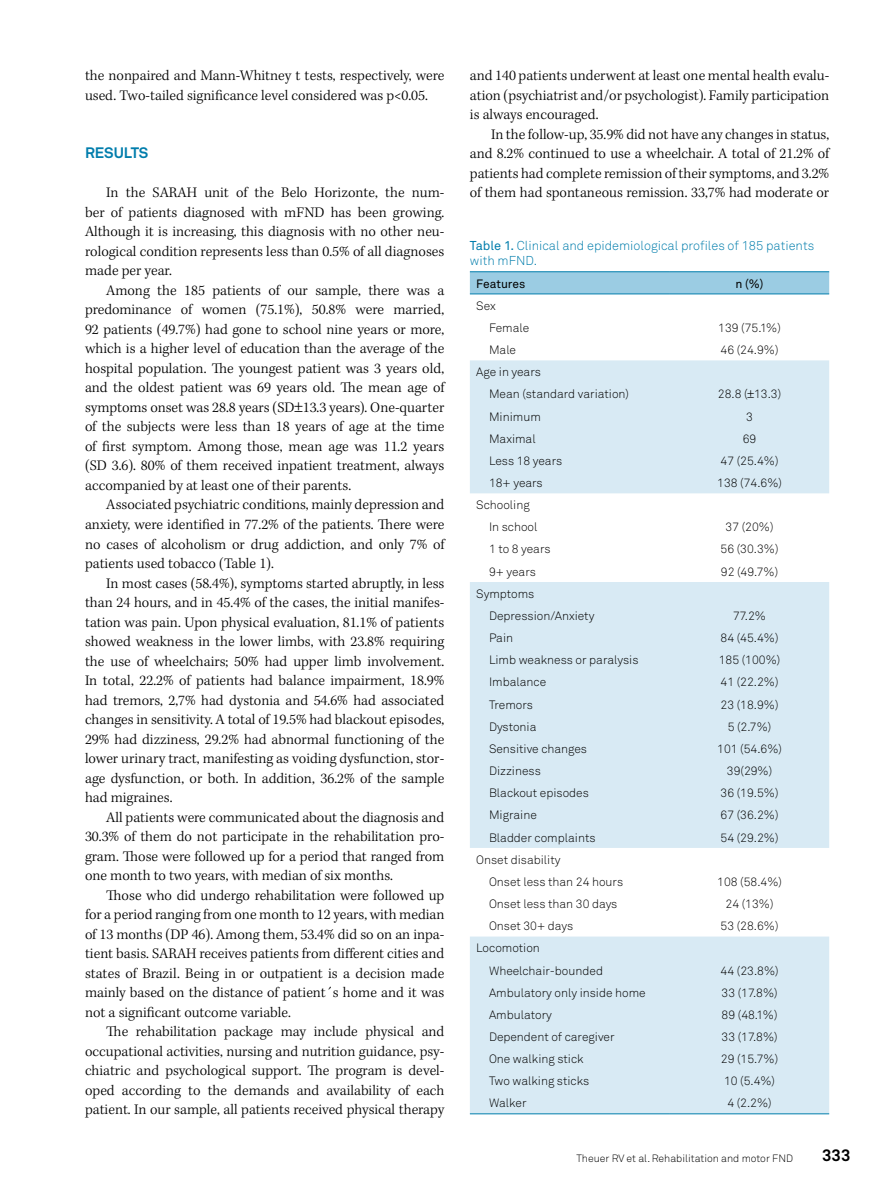
<style>
.page{position:relative;width:893px;height:1191px;background:#fff}
.page>*{position:absolute;margin:0;border:0;box-sizing:border-box;transform-origin:0 0}
.t1{font:700 16.5px "Akkurat Pro";color:#000}
.t2{font:300 15px/19.5px "Kepler Std";color:#000;text-align:justify}
.t3{font:700 15px "Akkurat Pro";letter-spacing:-.005em;color:#007dac}
.t4{font:12.75px/15.3px "Akkurat Light Pro";color:#007dac}
.t5{font:12px/22.2px "Akkurat Light Pro";color:#000}
.t6{font:12px "Akkurat Pro";color:#000}
.t7{font:10.5px "Akkurat Light Pro";color:#000}
.s1{font-family:"Akkurat Pro"}
</style>
<div class="page">
<div style="left:470px;top:272px;width:359px;height:21px;background:#9bcce3"></div>
<svg style="left:470px;top:360px;width:359px;height:753px;fill:#d8eaf4"></svg>
<hr style="left:470px;top:293px;width:200px;height:1px;background:#007dac">
<hr style="left:670px;top:293px;width:159px;height:1px;background:#007dac">
<hr style="left:470px;top:271px;width:200px;height:1px;background:#007dac">
<hr style="left:670px;top:271px;width:159px;height:1px;background:#007dac">
<hr style="left:470px;top:1113px;width:200px;height:1px;background:#007dac">
<hr style="left:670px;top:1113px;width:159px;height:1px;background:#007dac">
<svg style="left:748px;top:390px;width:6px;height:8px"></svg>
<p class="t2" style="left:85px;top:67px;width:361px">the nonpaired and Mann-Whitney t tests, respectively, were used. Two‑tailed significance level considered was p&lt;0.05.</p>
<p class="t3" style="left:85px;top:144px;width:65px">RESULTS</p>
<p class="t2" style="left:85px;top:184px;width:361px;text-indent:21px">In the SARAH unit of the Belo Horizonte, the num&shy;ber of patients diagnosed with mFND has been growing.<br>Although it is increasing, this diagnosis with no other neu&shy;rological condition represents less than 0.5% of all diagnoses made per year.</p>
<p class="t2" style="left:85px;top:281px;width:361px;text-indent:21px">Among the 185 patients of our sample, there was a predominance of women (75.1%), 50.8% were married, 92 patients (49.7%) had gone to school nine years or more, which is a higher level of education than the average of the hospital population. The youngest patient was 3 years old, and the oldest patient was 69 years old. The mean age of symptoms onset was 28.8 years (SD 13.3 years). One-quarter of the subjects were less than 18 years of age at the time of first symptom. Among those, mean age was 11.2 years (SD 3.6). 80% of them received inpatient treatment, always accompanied by at least one of their parents.</p>
<p class="t2" style="left:85px;top:496px;width:361px;text-indent:21px">Associated psychiatric conditions, mainly depression and anxiety, were identified in 77.2% of the patients. There were no cases of alcoholism or drug addiction, and only 7% of patients used tobacco (Table 1).</p>
<p class="t2" style="left:85px;top:574px;width:361px;text-indent:21px">In most cases (58.4%), symptoms started abruptly, in less than 24 hours, and in 45.4% of the cases, the initial manifes&shy;tation was pain. Upon physical evaluation, 81.1% of patients showed weakness in the lower limbs, with 23.8% requiring the use of wheelchairs; 50% had upper limb involvement.<br>In total, 22.2% of patients had balance impairment, 18.9% had tremors, 2,7% had dystonia and 54.6% had associated changes in sensitivity. A total of 19.5% had blackout episodes, 29% had dizziness, 29.2% had abnormal functioning of the lower urinary tract, manifesting as voiding dysfunction, stor&shy;age dysfunction, or both. In addition, 36.2% of the sample had migraines.</p>
<p class="t2" style="left:85px;top:808px;width:361px;text-indent:21px">All patients were communicated about the diagnosis and 30.3% of them do not participate in the rehabilitation pro&shy;gram. Those were followed up for a period that ranged from one month to two years, with median of six months.</p>
<p class="t2" style="left:85px;top:886px;width:361px;text-indent:21px">Those who did undergo rehabilitation were followed up for a period ranging from one month to 12 years, with median of 13 months (DP 46). Among them, 53.4% did so on an inpa&shy;tient basis. SARAH receives patients from different cities and states of Brazil. Being in or outpatient is a decision made mainly based on the distance of patient´s home and it was not a significant outcome variable.</p>
<p class="t2" style="left:85px;top:1022px;width:361px;text-indent:21px">The rehabilitation package may include physical and occupational activities, nursing and nutrition guidance, psy&shy;chiatric and psychological support. The program is devel&shy;oped according to the demands and availability of each patient. In our sample, all patients received physical therapy</p>
<p class="t2" style="left:470px;top:67px;width:361px">and 140 patients underwent at least one mental health evalu&shy;ation (psychiatrist and/or psychologist). Family participation is always encouraged.</p>
<p class="t2" style="left:470px;top:125px;width:361px;text-indent:21px">In the follow-up, 35.9% did not have any changes in status, and 8.2% continued to use a wheelchair. A total of 21.2% of patients had complete remission of their symptoms, and 3.2% of them had spontaneous remission. 33,7% had moderate or</p>
<p class="t4" style="left:470px;top:238px;width:346px"><span class="s1">Table 1.</span> Clinical and epidemiological profiles of 185 patients with mFND.</p>
<p class="t6" style="left:476px;top:276px;width:51px">Features</p>
<p class="t6" style="left:735px;top:276px;width:30px">n (%)</p>
<p class="t5" style="left:489px;top:295px;width:42px;text-indent:-13px">Sex<br>Female</p>
<p class="t5" style="left:718px;top:317px;width:64px">139 (75.1%)</p>
<p class="t5" style="left:489px;top:339px;width:29px">Male</p>
<p class="t5" style="left:721px;top:339px;width:59px">46 (24.9%)</p>
<p class="t5" style="left:489px;top:361px;width:142px;text-indent:-13px">Age in years<br>Mean (standard variation)</p>
<p class="t5" style="left:718px;top:383px;width:65px">28.8 ( 13.3)</p>
<p class="t5" style="left:489px;top:405px;width:53px">Minimum</p>
<p class="t5" style="left:746px;top:405px;width:8px">3</p>
<p class="t5" style="left:489px;top:427px;width:48px">Maximal</p>
<p class="t5" style="left:743px;top:427px;width:15px">69</p>
<p class="t5" style="left:489px;top:450px;width:75px">Less 18 years</p>
<p class="t5" style="left:721px;top:450px;width:59px">47 (25.4%)</p>
<p class="t5" style="left:489px;top:472px;width:55px">18+ years</p>
<p class="t5" style="left:717px;top:472px;width:66px">138 (74.6%)</p>
<p class="t5" style="left:489px;top:494px;width:50px;text-indent:-13px">Schooling<br>In school</p>
<p class="t5" style="left:726px;top:516px;width:49px">37 (20%)</p>
<p class="t5" style="left:489px;top:538px;width:63px">1 to 8 years</p>
<p class="t5" style="left:721px;top:538px;width:59px">56 (30.3%)</p>
<p class="t5" style="left:489px;top:560px;width:48px">9+ years</p>
<p class="t5" style="left:721px;top:560px;width:59px">92 (49.7%)</p>
<p class="t5" style="left:489px;top:582px;width:107px;text-indent:-13px">Symptoms<br>Depression/Anxiety</p>
<p class="t5" style="left:733px;top:605px;width:34px">77.2%</p>
<p class="t5" style="left:489px;top:627px;width:26px">Pain</p>
<p class="t5" style="left:721px;top:627px;width:59px">84 (45.4%)</p>
<p class="t5" style="left:489px;top:649px;width:151px">Limb weakness or paralysis</p>
<p class="t5" style="left:719px;top:649px;width:63px">185 (100%)</p>
<p class="t5" style="left:489px;top:671px;width:59px">Imbalance</p>
<p class="t5" style="left:721px;top:671px;width:59px">41 (22.2%)</p>
<p class="t5" style="left:489px;top:693px;width:46px">Tremors</p>
<p class="t5" style="left:721px;top:693px;width:59px">23 (18.9%)</p>
<p class="t5" style="left:489px;top:715px;width:49px">Dystonia</p>
<p class="t5" style="left:728px;top:715px;width:45px">5 (2.7%)</p>
<p class="t5" style="left:489px;top:738px;width:100px">Sensitive changes</p>
<p class="t5" style="left:717px;top:738px;width:66px">101 (54.6%)</p>
<p class="t5" style="left:489px;top:760px;width:53px">Dizziness</p>
<p class="t5" style="left:727px;top:760px;width:47px">39(29%)</p>
<p class="t5" style="left:489px;top:782px;width:101px">Blackout episodes</p>
<p class="t5" style="left:721px;top:782px;width:59px">36 (19.5%)</p>
<p class="t5" style="left:489px;top:804px;width:49px">Migraine</p>
<p class="t5" style="left:721px;top:804px;width:59px">67 (36.2%)</p>
<p class="t5" style="left:489px;top:826px;width:108px">Bladder complaints</p>
<p class="t5" style="left:721px;top:826px;width:59px">54 (29.2%)</p>
<p class="t5" style="left:489px;top:848px;width:136px;text-indent:-13px">Onset disability<br>Onset less than 24 hours</p>
<p class="t5" style="left:717px;top:870px;width:66px">108 (58.4%)</p>
<p class="t5" style="left:489px;top:893px;width:130px">Onset less than 30 days</p>
<p class="t5" style="left:726px;top:893px;width:49px">24 (13%)</p>
<p class="t5" style="left:489px;top:915px;width:86px">Onset 30+ days</p>
<p class="t5" style="left:721px;top:915px;width:59px">53 (28.6%)</p>
<p class="t5" style="left:489px;top:937px;width:115px;text-indent:-13px">Locomotion<br>Wheelchair-bounded</p>
<p class="t5" style="left:720px;top:959px;width:60px">44 (23.8%)</p>
<p class="t5" style="left:489px;top:981px;width:158px">Ambulatory only inside home</p>
<p class="t5" style="left:721px;top:981px;width:58px">33 (17.8%)</p>
<p class="t5" style="left:489px;top:1003px;width:65px">Ambulatory</p>
<p class="t5" style="left:722px;top:1003px;width:57px">89 (48.1%)</p>
<p class="t5" style="left:489px;top:1026px;width:127px">Dependent of caregiver</p>
<p class="t5" style="left:721px;top:1026px;width:58px">33 (17.8%)</p>
<p class="t5" style="left:489px;top:1048px;width:96px">One walking stick</p>
<p class="t5" style="left:721px;top:1048px;width:59px">29 (15.7%)</p>
<p class="t5" style="left:489px;top:1070px;width:102px">Two walking sticks</p>
<p class="t5" style="left:724px;top:1070px;width:53px">10 (5.4%)</p>
<p class="t5" style="left:489px;top:1092px;width:39px">Walker</p>
<p class="t5" style="left:727px;top:1092px;width:46px">4 (2.2%)</p>
<p class="t7" style="left:576px;top:1151px;width:218px">Theuer RV et al. Rehabilitation and motor FND</p>
<p class="t1" style="left:822px;top:1145px;width:30px">333</p>
</div>
